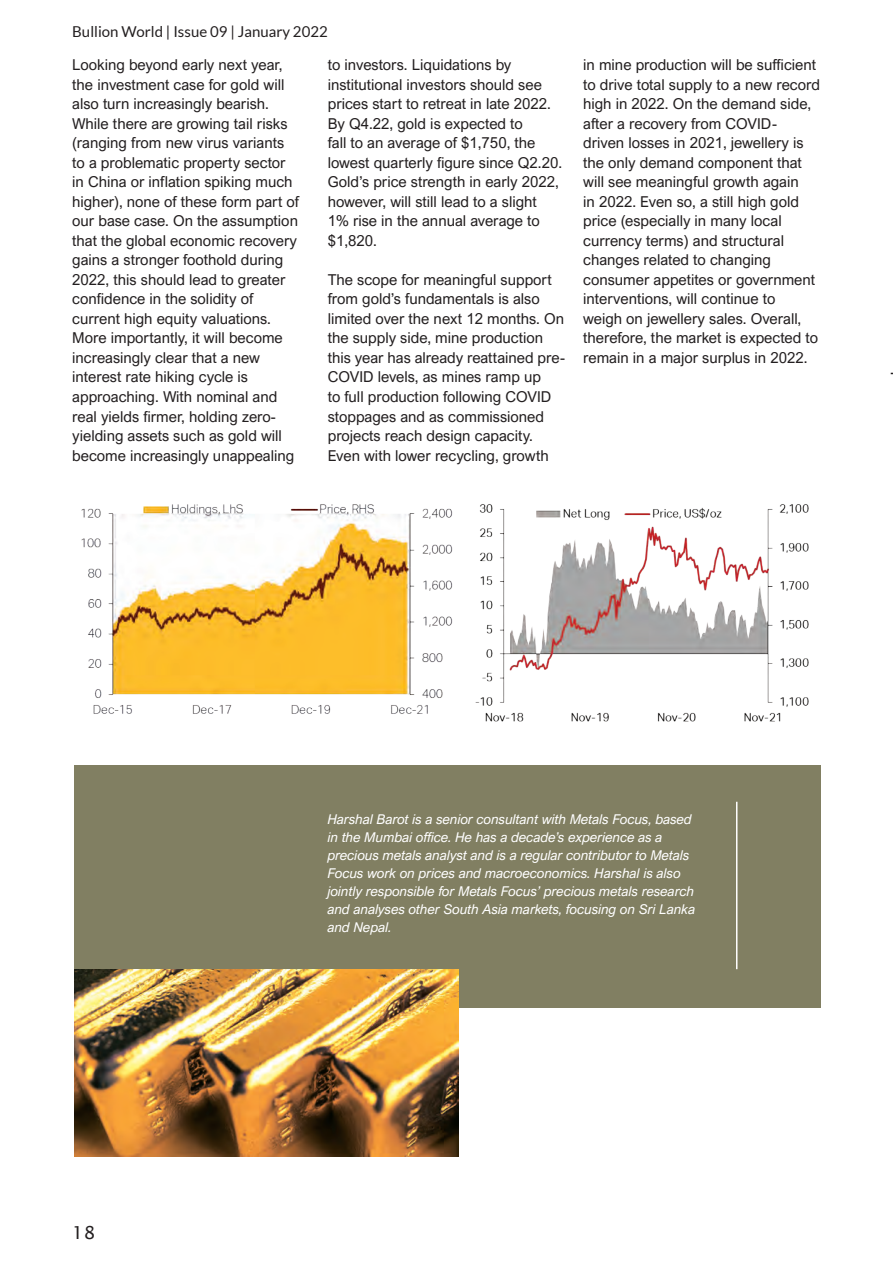
<style>
.page{position:relative;width:893px;height:1263px;background:#fff}
.page>*{position:absolute;margin:0;border:0;box-sizing:border-box;transform-origin:0 0}
.t1{font:18px "Lucida Sans Unicode";color:#231f20}
.t2{font:15px/19.5px "Arial Nova";color:#231f20}
.t3{font:15px "Lato";color:#231f20}
.t4{font:italic 13.5px/18px "Arial Nova";color:#fff}
</style>
<div class="page">
<div style="left:74px;top:765px;width:747px;height:243px;background:#817f62"></div>
<img style="left:475px;top:504px;width:334px;height:218px">
<img style="left:81px;top:504px;width:372px;height:210px">
<hr style="left:736px;top:802px;width:1px;height:167px;background:#fff">
<img style="left:75px;top:969px;width:383px;height:187px">
<p class="t3" style="left:72px;top:23px;width:257px">Bullion World | Issue 09 | January 2022</p>
<p class="t2" style="left:72px;top:55px;width:228px">Looking beyond early next year, the investment case for gold will also turn increasingly bearish.<br>While there are growing tail risks (ranging from new virus variants to a problematic property sector in China or inflation spiking much higher), none of these form part of our base case. On the assumption that the global economic recovery gains a stronger foothold during<br>2022, this should lead to greater confidence in the solidity of current high equity valuations.<br>More importantly, it will become increasingly clear that a new interest rate hiking cycle is approaching. With nominal and real yields firmer, holding zero&shy;yielding assets such as gold will become increasingly unappealing</p>
<p class="t2" style="left:328px;top:55px;width:236px">to investors. Liquidations by institutional investors should see prices start to retreat in late 2022.<br>By Q4.22, gold is expected to<br>fall to an average of $1,750, the lowest quarterly figure since Q2.20.<br>Gold’s price strength in early 2022, however, will still lead to a slight<br>1% rise in the annual average to $1,820.</p>
<p class="t2" style="left:328px;top:270px;width:239px">The scope for meaningful support from gold’s fundamentals is also limited over the next 12 months. On the supply side, mine production this year has already reattained pre-COVID levels, as mines ramp up<br>to full production following COVID stoppages and as commissioned projects reach design capacity.<br>Even with lower recycling, growth</p>
<p class="t2" style="left:583px;top:55px;width:238px">in mine production will be sufficient to drive total supply to a new record high in 2022. On the demand side, after a recovery from COVID&shy;driven losses in 2021, jewellery is the only demand component that will see meaningful growth again<br>in 2022. Even so, a still high gold price (especially in many local currency terms) and structural changes related to changing consumer appetites or government interventions, will continue to<br>weigh on jewellery sales. Overall, therefore, the market is expected to remain in a major surplus in 2022.</p>
<p class="t1" style="left:72px;top:1218px;width:24px">18</p>
<p class="t4" style="left:328px;top:810px;width:369px">Harshal Barot is a senior consultant with Metals Focus, based in the Mumbai office. He has a decade’s experience as a precious metals analyst and is a regular contributor to Metals Focus work on prices and macroeconomics. Harshal is also jointly responsible for Metals Focus’ precious metals research and analyses other South Asia markets, focusing on Sri Lanka and Nepal.</p>
</div>
